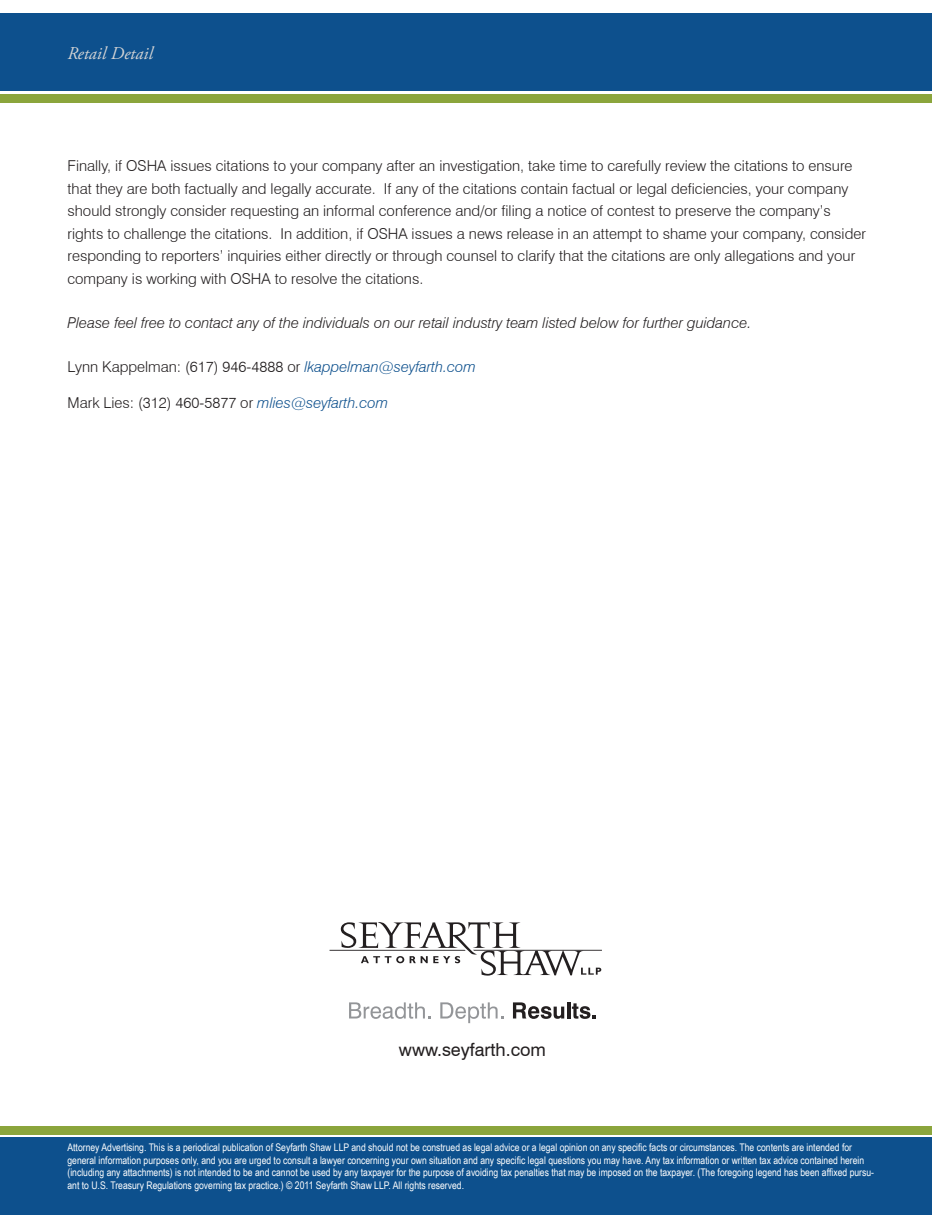
<style>
.page{position:relative;width:945px;height:1215px;background:#fff}
.page>*{position:absolute;margin:0;border:0;box-sizing:border-box;transform-origin:0 0}
.t1{font:18px "Swiss 721 BT";color:#231f20}
.t2{font:italic 18px "Adobe Garamond Pro";color:#d3d4d5}
.Body_Copy{font:300 15px/22.5px "Swiss 721 BT";color:#231f20}
.Body_Copy-2{font:italic 300 15px "Swiss 721 BT";color:#231f20}
.t3{font:10.5px/12.6px "Arial Narrow";color:#fff}
.s1{font-style:italic;color:#0d508d}
</style>
<div class="page">
<div style="left:0;top:1138px;width:932px;height:77px;background:#0d508d"></div>
<div style="left:0;top:1126px;width:932px;height:9px;background:#8ba53c"></div>
<div style="left:0;top:14px;width:932px;height:77px;background:#0d508d"></div>
<div style="left:0;top:94px;width:932px;height:9px;background:#8ba53c"></div>
<svg style="left:330px;top:922px;width:272px;height:54px"></svg>
<svg style="left:349px;top:1002px;width:82px;height:17px"></svg>
<svg style="left:440px;top:1002px;width:63px;height:21px"></svg>
<svg style="left:513px;top:1002px;width:51px;height:17px"></svg>
<hr style="left:567px;top:1002px;width:3px;height:17px;background:#231f20">
<svg style="left:572px;top:1003px;width:24px;height:16px"></svg>
<p class="t2" style="left:68px;top:42px;width:87px">Retail Detail</p>
<p class="Body_Copy" style="left:68px;top:154px;width:800px">Finally, if OSHA issues citations to your company after an investigation, take time to carefully review the citations to ensure that they are both factually and legally accurate. If any of the citations contain factual or legal deficiencies, your company should strongly consider requesting an informal conference and/or filing a notice of contest to preserve the company’s rights to challenge the citations. In addition, if OSHA issues a news release in an attempt to shame your company, consider responding to reporters’ inquiries either directly or through counsel to clarify that the citations are only allegations and your company is working with OSHA to resolve the citations.</p>
<p class="Body_Copy-2" style="left:68px;top:313px;width:685px">Please feel free to contact any of the individuals on our retail industry team listed below for further guidance.</p>
<p class="Body_Copy" style="left:68px;top:355px;width:410px">Lynn Kappelman: (617) 946-4888 or <span class="s1">lkappelman@seyfarth.com</span></p>
<p class="Body_Copy" style="left:68px;top:391px;width:322px">Mark Lies: (312) 460-5877 or <span class="s1">mlies@seyfarth.com</span></p>
<p class="t1" style="left:399px;top:1039px;width:149px">www.seyfarth.com</p>
<p class="t3" style="left:68px;top:1141px;width:808px">Attorney Advertising. This is a periodical publication of Seyfarth Shaw LLP and should not be construed as legal advice or a legal opinion on any specific facts or circumstances. The contents are intended for general information purposes only, and you are urged to consult a lawyer concerning your own situation and any specific legal questions you may have. Any tax information or written tax advice contained herein (including any attachments) is not intended to be and cannot be used by any taxpayer for the purpose of avoiding tax penalties that may be imposed on the taxpayer. (The foregoing legend has been affixed pursu&shy;ant to U.S. Treasury Regulations governing tax practice.) © 2011 Seyfarth Shaw LLP. All rights reserved.</p>
</div>
